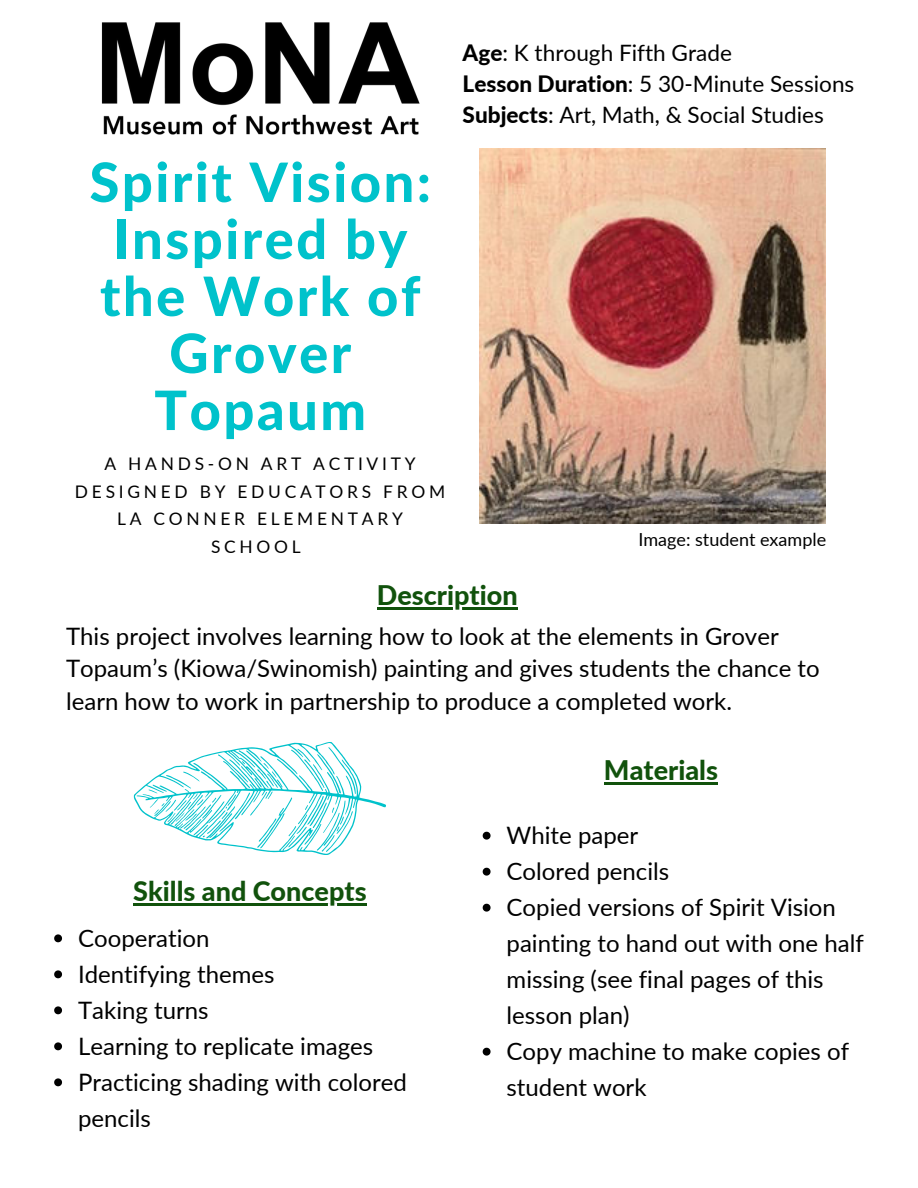
<style>
.page{position:relative;width:918px;height:1188px;background:#fff}
.page>*{position:absolute;margin:0;border:0;box-sizing:border-box;transform-origin:0 0}
.t1{font:800 54.3px/57px "Lato";letter-spacing:.045em;color:#00c2cb;text-align:center}
.t2{font:800 27px "Lato";color:#11520c}
.t3{font:24px/36px "Lato";color:#000}
.t4{font:22.5px "Lato";color:#000}
.t5{font:18px "Lato";color:#000}
.t6{font:17.4px/27.8px "Lato";letter-spacing:.215em;color:#000;text-align:center}
.s1{font-weight:800}
</style>
<div class="page">
<img style="left:101px;top:22px;width:319px;height:113px">
<img style="left:479px;top:148px;width:347px;height:375px">
<svg style="left:133px;top:742px;width:253px;height:113px"></svg>
<hr style="left:377px;top:607px;width:141px;height:2px;background:#11520c">
<hr style="left:604px;top:782px;width:114px;height:2px;background:#11520c">
<svg style="left:483px;top:832px;width:8px;height:8px"></svg>
<svg style="left:483px;top:868px;width:8px;height:8px"></svg>
<svg style="left:483px;top:904px;width:8px;height:8px"></svg>
<svg style="left:483px;top:1048px;width:8px;height:8px"></svg>
<hr style="left:133px;top:904px;width:234px;height:2px;background:#11520c">
<svg style="left:54px;top:934px;width:8px;height:8px"></svg>
<svg style="left:54px;top:970px;width:8px;height:8px"></svg>
<svg style="left:54px;top:1006px;width:8px;height:8px"></svg>
<svg style="left:54px;top:1042px;width:8px;height:8px"></svg>
<svg style="left:54px;top:1078px;width:8px;height:8px"></svg>
<p class="t1" style="left:89px;top:152px;width:343px">Spirit Vision:<br>Inspired by the Work of<br>Grover<br>Topaum</p>
<p class="t6" style="left:75px;top:449px;width:372px">A HANDS-ON ART ACTIVITY<br>DESIGNED BY EDUCATORS FROM<br>LA CONNER ELEMENTARY<br>SCHOOL</p>
<p class="t4" style="left:463px;top:39px;width:271px"><span class="s1">Age</span>: K through Fifth Grade</p>
<p class="t4" style="left:463px;top:70px;width:393px"><span class="s1">Lesson Duration</span>: 5 30-Minute Sessions</p>
<p class="t4" style="left:463px;top:100px;width:363px"><span class="s1">Subjects</span>: Art, Math, &amp; Social Studies</p>
<p class="t5" style="left:638px;top:528px;width:189px">Image: student example</p>
<p class="t2" style="left:377px;top:578px;width:142px">Description</p>
<p class="t3" style="left:66px;top:619px;width:755px;line-height:32.7px">This project involves learning how to look at the elements in Grover<br>Topaum’s (Kiowa/Swinomish) painting and gives students the chance to learn how to work in partnership to produce a completed work.</p>
<p class="t2" style="left:133px;top:875px;width:235px">Skills and Concepts</p>
<p class="t3" style="left:78px;top:920px;width:133px">Cooperation</p>
<p class="t3" style="left:78px;top:956px;width:198px">Identifying themes</p>
<p class="t3" style="left:78px;top:992px;width:132px">Taking turns</p>
<p class="t3" style="left:78px;top:1028px;width:297px">Learning to replicate images</p>
<p class="t3" style="left:78px;top:1064px;width:330px">Practicing shading with colored pencils</p>
<p class="t2" style="left:604px;top:753px;width:115px">Materials</p>
<p class="t3" style="left:507px;top:817px;width:133px">White paper</p>
<p class="t3" style="left:507px;top:853px;width:164px">Colored pencils</p>
<p class="t3" style="left:507px;top:889px;width:359px">Copied versions of Spirit Vision painting to hand out with one half missing (see final pages of this lesson plan)</p>
<p class="t3" style="left:507px;top:1033px;width:344px">Copy machine to make copies of student work</p>
</div>
